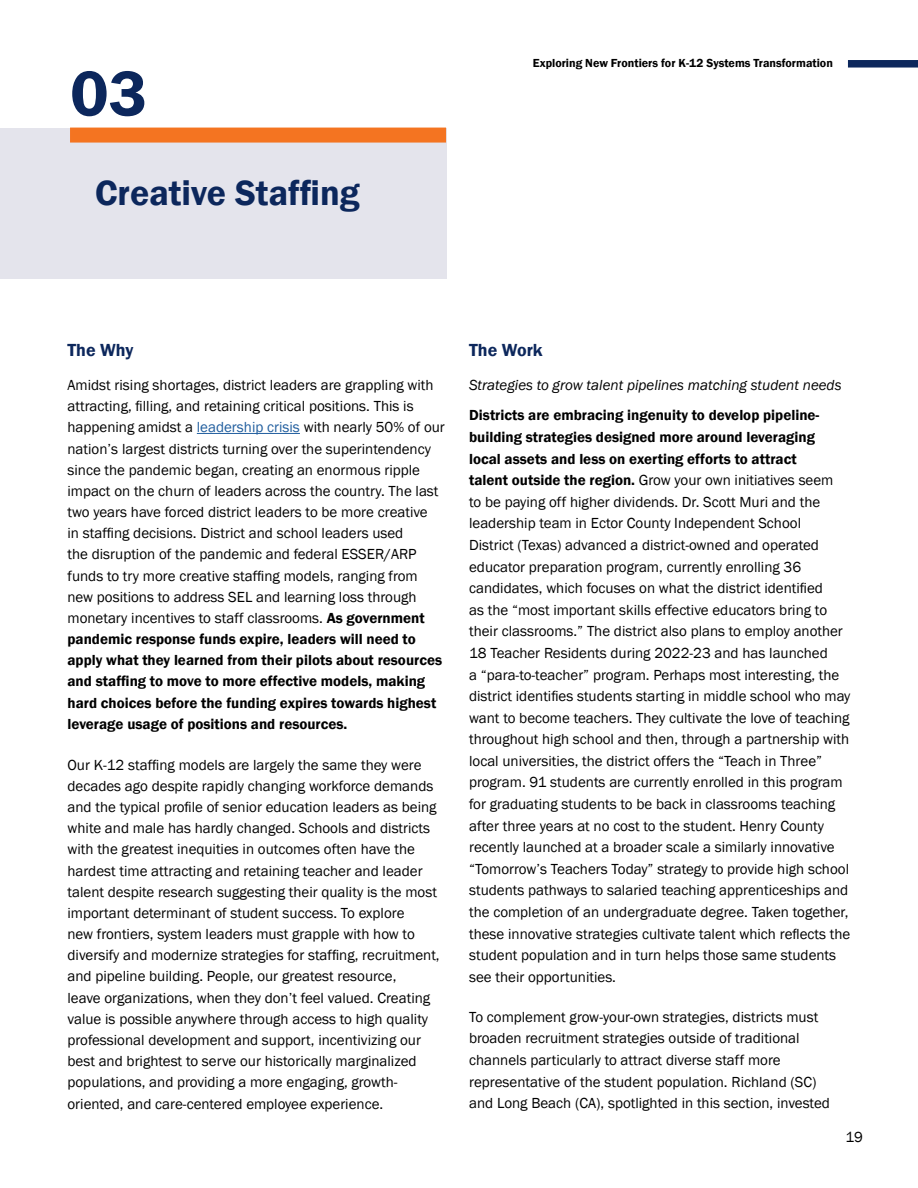
<style>
.page{position:relative;width:918px;height:1188px;background:#fff}
.page>*{position:absolute;margin:0;border:0;box-sizing:border-box;transform-origin:0 0}
.t1{font:600 66px "Franklin Gothic";color:#0c275c}
.t2{font:600 36px "Franklin Gothic";color:#0c275c}
.t3{font:600 18px "Franklin Gothic";color:#0c275c}
.t4{font:15px/21.1px "Franklin Gothic";color:#000}
.t5{font:italic 15px "Franklin Gothic";color:#000}
.t6{font:600 12px "Franklin Gothic";color:#000}
.s1{color:#215e9e}
.s2{font-weight:600}
</style>
<div class="page">
<div style="left:848px;top:60px;width:70px;height:8px;background:#0c275c"></div>
<div style="left:0;top:128px;width:446px;height:151px;background:#e4e4ec"></div>
<div style="left:70px;top:128px;width:376px;height:15px;background:#f47421"></div>
<hr style="left:197px;top:433px;width:103px;height:1px;background:#215e9e">
<h1 class="t1" style="left:70px;top:53px;width:79px">03</h1>
<h2 class="t2" style="left:95px;top:171px;width:266px">Creative Staffing</h2>
<p class="t6" style="left:533px;top:55px;width:302px">Exploring New Frontiers for K-12 Systems Transformation</p>
<p class="t3" style="left:68px;top:339px;width:68px">The Why</p>
<p class="t4" style="left:68px;top:375px;width:379px">Amidst rising shortages, district leaders are grappling with attracting, filling, and retaining critical positions. This is happening amidst a <span class="s1">leadership crisis</span> with nearly 50% of our nation’s largest districts turning over the superintendency since the pandemic began, creating an enormous ripple impact on the churn of leaders across the country. The last two years have forced district leaders to be more creative<br>in staffing decisions. District and school leaders used<br>the disruption of the pandemic and federal ESSER/ARP funds to try more creative staffing models, ranging from new positions to address SEL and learning loss through monetary incentives to staff classrooms. <span class="s2">As government pandemic response funds expire, leaders will need to apply what they learned from their pilots about resources and staffing to move to more effective models, making hard choices before the funding expires towards highest leverage usage of positions and resources.</span></p>
<p class="t4" style="left:68px;top:754px;width:374px">Our K-12 staffing models are largely the same they were decades ago despite rapidly changing workforce demands and the typical profile of senior education leaders as being white and male has hardly changed. Schools and districts with the greatest inequities in outcomes often have the hardest time attracting and retaining teacher and leader talent despite research suggesting their quality is the most important determinant of student success. To explore<br>new frontiers, system leaders must grapple with how to diversify and modernize strategies for staffing, recruitment, and pipeline building. People, our greatest resource,<br>leave organizations, when they don’t feel valued. Creating value is possible anywhere through access to high quality professional development and support, incentivizing our best and brightest to serve our historically marginalized populations, and providing a more engaging, growth&shy;oriented, and care-centered employee experience.</p>
<p class="t3" style="left:469px;top:339px;width:75px">The Work</p>
<p class="t5" style="left:469px;top:376px;width:374px">Strategies to grow talent pipelines matching student needs</p>
<p class="t4" style="left:469px;top:405px;width:383px;line-height:21.6px"><span class="s2">Districts are embracing ingenuity to develop pipeline&shy;building strategies designed more around leveraging local assets and less on exerting efforts to attract<br>talent outside the region.</span> Grow your own initiatives seem<br>to be paying off higher dividends. Dr. Scott Muri and the leadership team in Ector County Independent School<br>District (Texas) advanced a district-owned and operated educator preparation program, currently enrolling 36 candidates, which focuses on what the district identified<br>as the “most important skills effective educators bring to their classrooms.” The district also plans to employ another 18 Teacher Residents during 2022-23 and has launched<br>a “para-to-teacher” program. Perhaps most interesting, the district identifies students starting in middle school who may want to become teachers. They cultivate the love of teaching throughout high school and then, through a partnership with local universities, the district offers the “Teach in Three” program. 91 students are currently enrolled in this program for graduating students to be back in classrooms teaching after three years at no cost to the student. Henry County recently launched at a broader scale a similarly innovative “Tomorrow’s Teachers Today” strategy to provide high school students pathways to salaried teaching apprenticeships and the completion of an undergraduate degree. Taken together, these innovative strategies cultivate talent which reflects the student population and in turn helps those same students see their opportunities.</p>
<p class="t4" style="left:469px;top:1006px;width:362px;line-height:21.6px">To complement grow-your-own strategies, districts must broaden recruitment strategies outside of traditional channels particularly to attract diverse staff more representative of the student population. Richland (SC) and Long Beach (CA), spotlighted in this section, invested</p>
<p class="t4" style="left:846px;top:1126px;width:19px">19</p>
</div>
